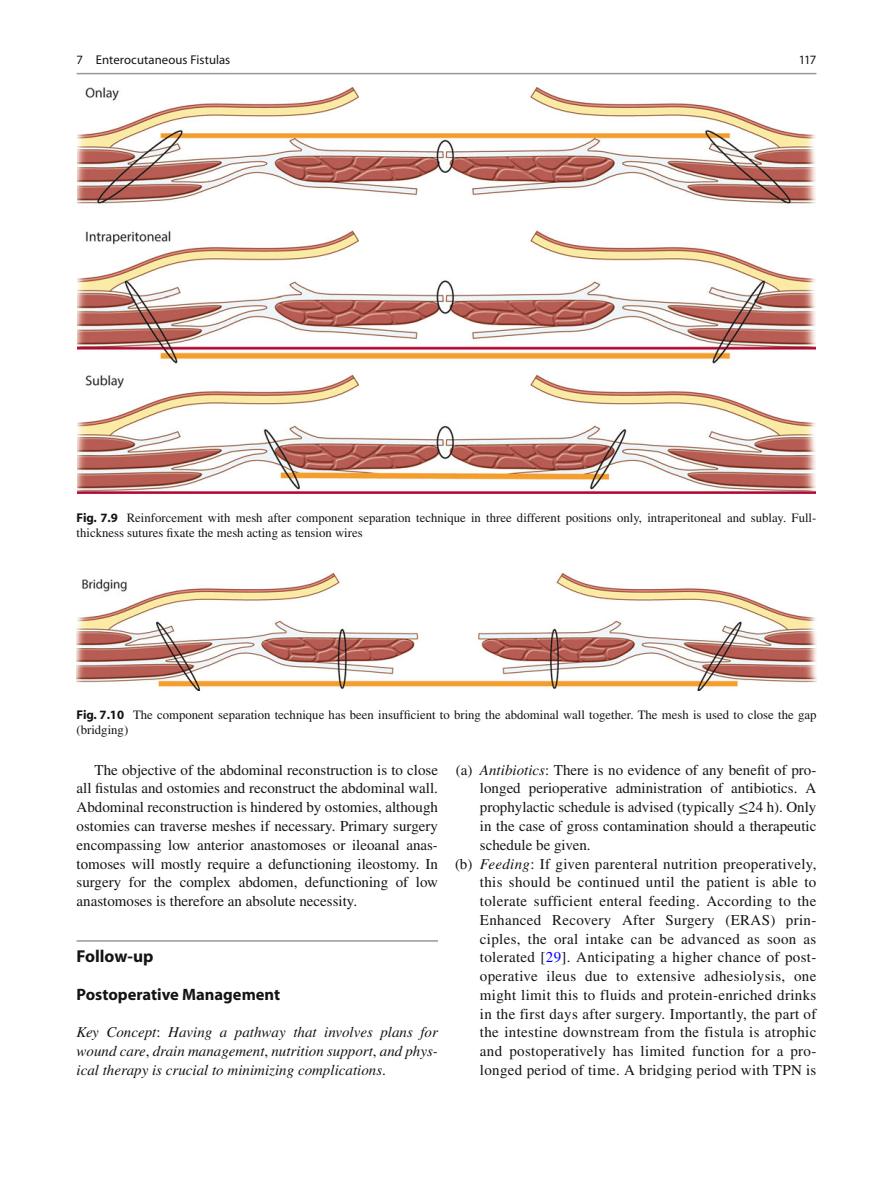
<style>
.page{position:relative;width:893px;height:1187px;background:#fff}
.page>*{position:absolute;margin:0;border:0;box-sizing:border-box;transform-origin:0 0}
.t1{font:700 17.25px "Myriad";color:#131413}
.t2{font:700 16.5px "Myriad";color:#131413}
.t3{font:15px/18.8px "Times";letter-spacing:.02em;color:#131413;text-align:justify}
.t4{font:15px "Times";color:#131413}
.t5{font:italic 15px/18.8px "Times";color:#131413;text-align:justify}
.t6{font:12.75px/15px "Times";color:#131413}
.t7{font:12.75px "Myriad";color:#131413}
.s1{font-family:"Myriad";font-weight:700}
.s2{font-style:normal}
.s3{font-style:italic}
.s4{font-family:"STIX General"}
.s5{color:#00f}
</style>
<div class="page">
<hr style="left:77px;top:940px;width:361px;height:1px;background:#989898">
<img style="left:78px;top:88px;width:737px;height:405px">
<img style="left:77px;top:573px;width:739px;height:117px">
<hr style="left:77px;top:73px;width:739px;height:1px;background:#989898">
<p class="t7" style="left:77px;top:55px;width:155px">7 Enterocutaneous Fistulas</p>
<p class="t7" style="left:799px;top:55px;width:19px">117</p>
<p class="t6" style="left:77px;top:511px;width:741px"><span class="s1">Fig. 7.9</span> Reinforcement with mesh after component separation technique in three different positions only, intraperitoneal and sublay. Full&shy;thickness sutures fixate the mesh acting as tension wires</p>
<p class="t6" style="left:77px;top:708px;width:741px"><span class="s1">Fig. 7.10</span> The component separation technique has been insufficient to bring the abdominal wall together. The mesh is used to close the gap (bridging)</p>
<p class="t3" style="left:77px;top:761px;width:363px;text-indent:18px">The objective of the abdominal reconstruction is to close all fistulas and ostomies and reconstruct the abdominal wall.<br>Abdominal reconstruction is hindered by ostomies, although ostomies can traverse meshes if necessary. Primary surgery encompassing low anterior anastomoses or ileoanal anas&shy;tomoses will mostly require a defunctioning ileostomy. In surgery for the complex abdomen, defunctioning of low anastomoses is therefore an absolute necessity.</p>
<p class="t1" style="left:77px;top:950px;width:78px">Follow-up</p>
<p class="t2" style="left:77px;top:988px;width:205px">Postoperative Management</p>
<p class="t5" style="left:77px;top:1024px;width:363px">Key Concept <span class="s2">:</span> Having a pathway that involves plans for wound care <span class="s2">,</span> drain management <span class="s2">,</span> nutrition support <span class="s2">,</span> and phys&shy;ical therapy is crucial to minimizing complications <span class="s2">.</span></p>
<p class="t4" style="left:456px;top:764px;width:362px">(a) <span class="s3">Antibiotics</span> : There is no evidence of any benefit of pro-</p>
<p class="t4" style="left:480px;top:783px;width:338px">longed perioperative administration of antibiotics. A</p>
<p class="t4" style="left:480px;top:801px;width:338px">prophylactic schedule is advised (typically <span class="s4">≤</span>24 h). Only</p>
<p class="t4" style="left:480px;top:820px;width:338px">in the case of gross contamination should a therapeutic</p>
<p class="t4" style="left:480px;top:839px;width:112px">schedule be given.</p>
<p class="t3" style="left:455px;top:855px;width:363px">(b) <span class="s3">Feeding</span> : If given parenteral nutrition preoperatively,</p>
<p class="t3" style="left:480px;top:874px;width:338px">this should be continued until the patient is able to</p>
<p class="t3" style="left:480px;top:893px;width:338px">tolerate sufficient enteral feeding. According to the</p>
<p class="t3" style="left:480px;top:911px;width:338px">Enhanced Recovery After Surgery (ERAS) prin-</p>
<p class="t3" style="left:480px;top:930px;width:338px">ciples, the oral intake can be advanced as soon as</p>
<p class="t3" style="left:480px;top:949px;width:338px">tolerated [ <span class="s5">29</span> ]. Anticipating a higher chance of post-</p>
<p class="t3" style="left:480px;top:968px;width:338px">operative ileus due to extensive adhesiolysis, one</p>
<p class="t3" style="left:480px;top:986px;width:338px">might limit this to fluids and protein-enriched drinks</p>
<p class="t3" style="left:480px;top:1005px;width:338px">in the first days after surgery. Importantly, the part of</p>
<p class="t3" style="left:480px;top:1024px;width:338px">the intestine downstream from the fistula is atrophic</p>
<p class="t3" style="left:480px;top:1043px;width:338px">and postoperatively has limited function for a pro-</p>
<p class="t3" style="left:480px;top:1061px;width:338px">longed period of time. A bridging period with TPN is</p>
</div>
